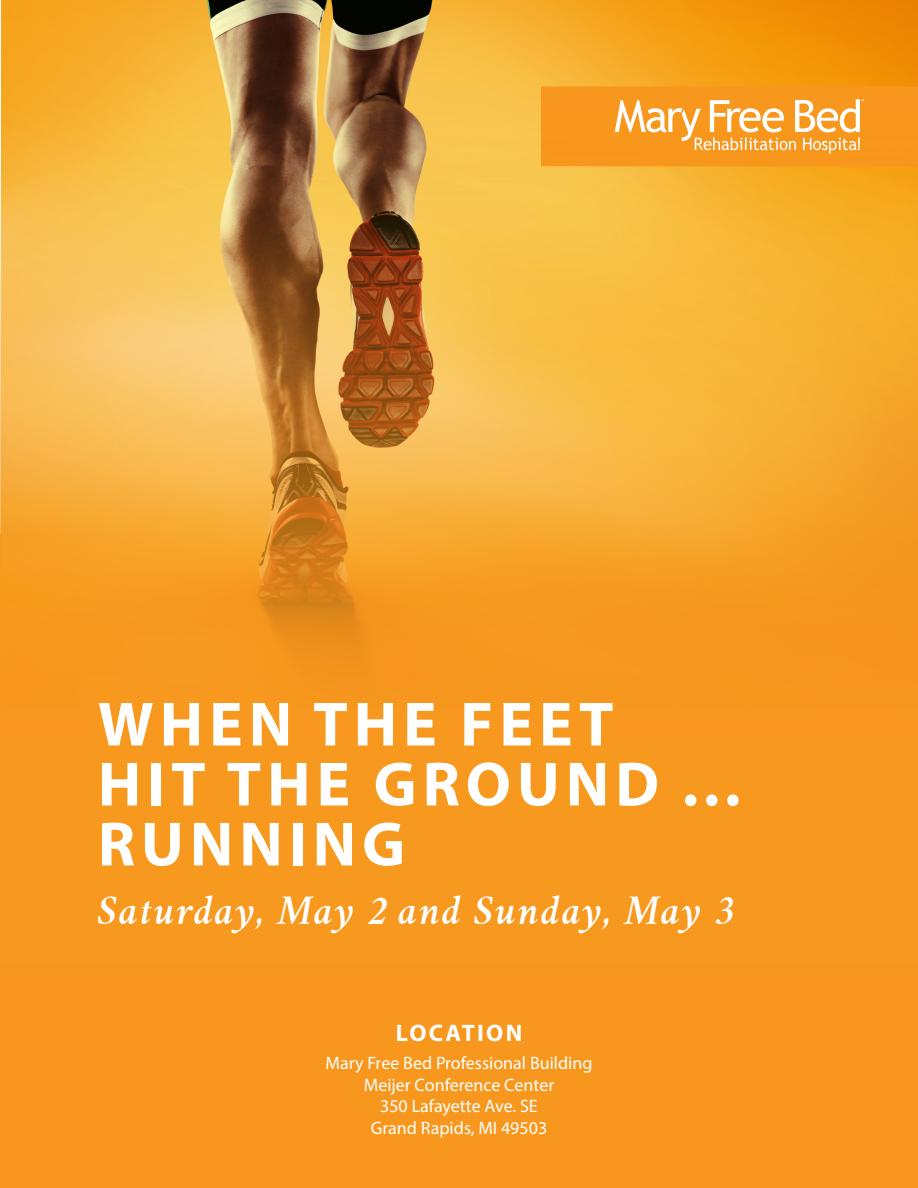
<style>
.page{position:relative;width:918px;height:1188px;background:#fff}
.page>*{position:absolute;margin:0;border:0;box-sizing:border-box;transform-origin:0 0}
.t1{font:700 63px/60px "Myriad Pro";letter-spacing:.095em;color:#fff}
.t2{font:italic 600 37.5px "Crimson Text";letter-spacing:.04em;color:#fff}
.t3{font:700 24px "Myriad Pro";letter-spacing:.095em;color:#fff}
.t4{font:18px/21.6px "Myriad Pro";color:#fff;text-align:center}
</style>
<div class="page">
<div style="left:1px;top:534px;width:916px;height:653px;background:#f8971d"></div>
<img style="left:1px;top:0;width:917px;height:45px">
<img style="left:0;top:45px;width:918px;height:918px">
<h1 class="t1" style="left:98px;top:692px;width:644px">WHEN THE FEET<br>HIT THE GROUND ...<br>RUNNING</h1>
<h2 class="t2" style="left:97px;top:888px;width:637px">Saturday, May 2 and Sunday, May 3</h2>
<h3 class="t3" style="left:396px;top:1017px;width:128px">LOCATION</h3>
<p class="t4" style="left:325px;top:1052px;width:269px">Mary Free Bed Professional Building<br>Meijer Conference Center<br>350 Lafayette Ave. SE<br>Grand Rapids, MI 49503</p>
</div>
